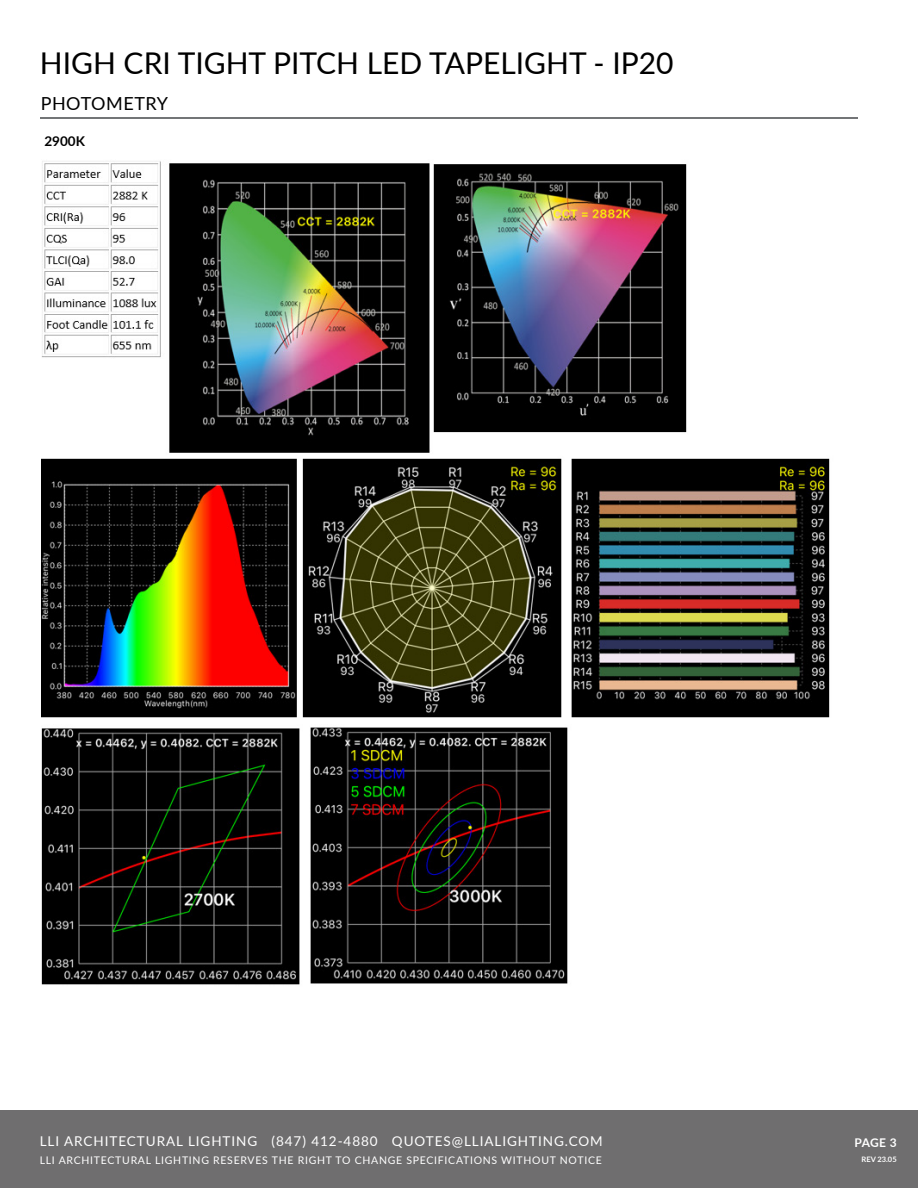
<style>
.page{position:relative;width:918px;height:1188px;background:#fff}
.page>*{position:absolute;margin:0;border:0;box-sizing:border-box;transform-origin:0 0}
.t1{font:30px "Lato";color:#000}
.t2{font:18px "Lato";letter-spacing:.03em;color:#000}
.t3{font:13.5px "Lato";letter-spacing:.07em;color:#fff}
.t4{font:700 13.5px "Lato";color:#000}
.t5{font:700 12px "Lato";color:#fff}
.t6{font:10.5px "Lato";letter-spacing:.07em;color:#fff}
.t7{font:700 7.5px "Lato";color:#fff}
</style>
<div class="page">
<div style="left:0;top:1110px;width:918px;height:78px;background:#6f6e6f"></div>
<hr style="left:40px;top:117px;width:810px;height:2px;background:#737577">
<hr style="left:48px;top:117px;width:810px;height:2px;background:#737577">
<img style="left:42px;top:161px;width:788px;height:824px">
<h1 class="t1" style="left:40px;top:42px;width:635px">HIGH CRI TIGHT PITCH LED TAPELIGHT - IP20</h1>
<h2 class="t2" style="left:41px;top:91px;width:129px">PHOTOMETRY</h2>
<p class="t4" style="left:44px;top:131px;width:42px">2900K</p>
<p class="t3" style="left:40px;top:1131px;width:565px">LLI ARCHITECTURAL LIGHTING (847) 412-4880 QUOTES@LLIALIGHTING.COM</p>
<p class="t6" style="left:40px;top:1153px;width:564px">LLI ARCHITECTURAL LIGHTING RESERVES THE RIGHT TO CHANGE SPECIFICATIONS WITHOUT NOTICE</p>
<p class="t5" style="left:855px;top:1134px;width:44px">PAGE 3</p>
<p class="t7" style="left:862px;top:1154px;width:37px">REV 23.05</p>
</div>
